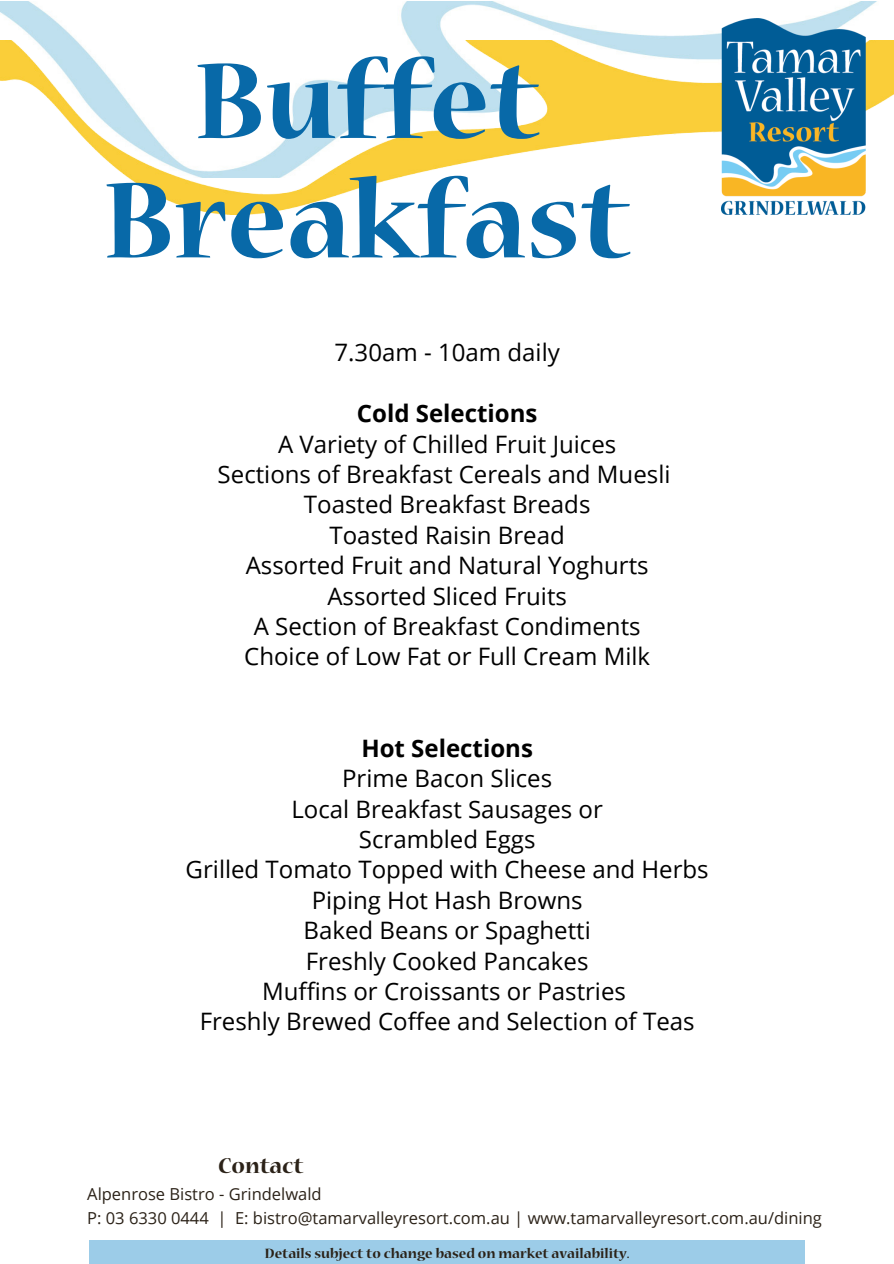
<style>
.page{position:relative;width:894px;height:1264px;background:#fff}
.page>*{position:absolute;margin:0;border:0;box-sizing:border-box;transform-origin:0 0}
.t1{font:700 120.15px/119.4px "Nueva Std";color:#0869a8;text-align:center}
.t2{font:24px "Open Sans";color:#000}
.t3{font:700 24px "Open Sans";color:#000}
.t4{font:700 24px "Nueva Std";color:#2b2218}
.t5{font:16.5px "Open Sans";color:#2b2218}
.t6{font:700 15px "Nueva Std";color:#2b2218}
</style>
<div class="page">
<div style="left:89px;top:1240px;width:715px;height:23px;background:#9ccce8"></div>
<img style="left:0;top:1px;width:877px;height:39px">
<img style="left:0;top:40px;width:893px;height:174px">
<img style="left:720px;top:18px;width:145px;height:196px">
<p class="t1" style="left:104px;top:57px;width:527px">Buffet<br>Breakfast</p>
<p class="t2" style="left:334px;top:336px;width:227px">7.30am - 10am daily</p>
<p class="t3" style="left:357px;top:396px;width:182px">Cold Selections</p>
<p class="t2" style="left:278px;top:427px;width:339px">A Variety of Chilled Fruit Juices</p>
<p class="t2" style="left:217px;top:457px;width:454px">Sections of Breakfast Cereals and Muesli</p>
<p class="t2" style="left:304px;top:488px;width:288px">Toasted Breakfast Breads</p>
<p class="t2" style="left:329px;top:518px;width:237px">Toasted Raisin Bread</p>
<p class="t2" style="left:246px;top:548px;width:404px">Assorted Fruit and Natural Yoghurts</p>
<p class="t2" style="left:327px;top:579px;width:241px">Assorted Sliced Fruits</p>
<p class="t2" style="left:254px;top:609px;width:388px">A Section of Breakfast Condiments</p>
<p class="t2" style="left:244px;top:640px;width:407px">Choice of Low Fat or Full Cream Milk</p>
<p class="t3" style="left:361px;top:731px;width:173px">Hot Selections</p>
<p class="t2" style="left:342px;top:761px;width:211px">Prime Bacon Slices</p>
<p class="t2" style="left:291px;top:792px;width:313px">Local Breakfast Sausages or</p>
<p class="t2" style="left:359px;top:822px;width:178px">Scrambled Eggs</p>
<p class="t2" style="left:185px;top:852px;width:524px">Grilled Tomato Topped with Cheese and Herbs</p>
<p class="t2" style="left:312px;top:883px;width:272px">Piping Hot Hash Browns</p>
<p class="t2" style="left:303px;top:913px;width:288px">Baked Beans or Spaghetti</p>
<p class="t2" style="left:306px;top:944px;width:284px">Freshly Cooked Pancakes</p>
<p class="t2" style="left:262px;top:974px;width:365px">Muffins or Croissants or Pastries</p>
<p class="t2" style="left:200px;top:1004px;width:496px">Freshly Brewed Coffee and Selection of Teas</p>
<p class="t4" style="left:218px;top:1157px;width:87px">Contact</p>
<p class="t5" style="left:87px;top:1182px;width:236px">Alpenrose Bistro - Grindelwald</p>
<p class="t5" style="left:87px;top:1206px;width:736px">P: 03 6330 0444 | E: bistro@tamarvalleyresort.com.au | www.tamarvalleyresort.com.au/dining</p>
<p class="t6" style="left:265px;top:1247px;width:366px">Details subject to change based on market availability.</p>
</div>
